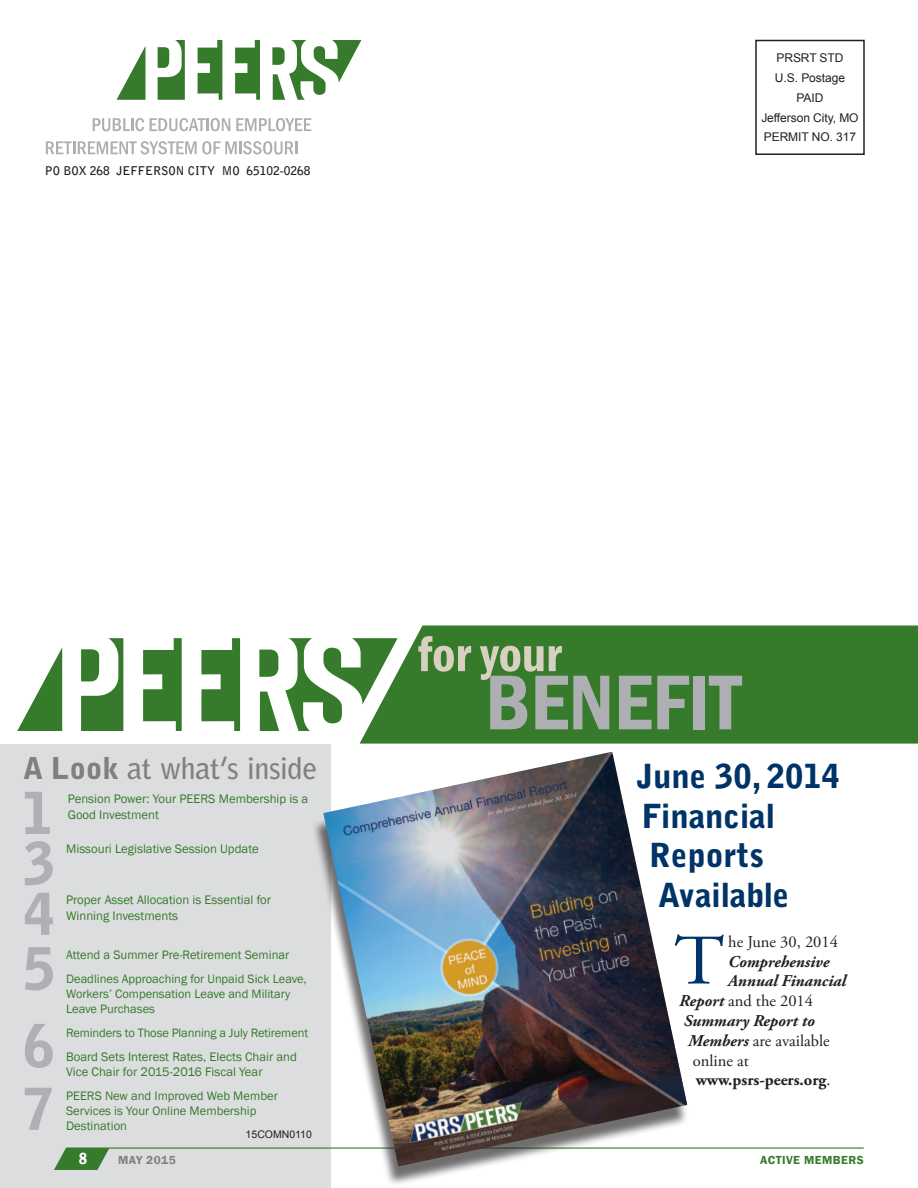
<style>
.page{position:relative;width:918px;height:1188px;background:#fff}
.page>*{position:absolute;margin:0;border:0;box-sizing:border-box;transform-origin:0 0}
.t1{font:600 condensed 80.4px "Franklin Gothic";color:#aeafb3}
.Body_PP{font:70.95px "Adobe Garamond Pro";color:#003367;scale:1.08 1}
.t2{font:900 57.45px "Bell Gothic Std";color:#b0afb3}
.t3{font:600 condensed 50.55px "Franklin Gothic";color:#d8d0c0}
.Header1{font:900 33px "Bell Gothic Std";color:#003367}
.t4{font:700 30px "Bell Gothic Std";letter-spacing:-.015em;color:#808083}
.Body_PP-2{font:16.5px "Adobe Garamond Pro";color:#231f20}
.Body_PP-3{font:italic 700 16.5px "Adobe Garamond Pro";color:#231f20}
.Body_PP-4{font:700 16.5px "Adobe Garamond Pro";color:#231f20}
.t5{font:600 condensed 16.5px "Franklin Gothic";color:#fff}
.t6{font:12.75px/15.3px "Franklin Gothic";color:#357b2b}
.t7{font:12.6px/15.1px "Franklin Gothic";color:#357b2b}
.t8{font:12.45px/15px "Franklin Gothic";color:#357b2b}
.t9{font:12px "Arial";letter-spacing:-.005em;color:#231f20}
.t10{font:700 12px "Bell Gothic Std";color:#231f20}
.t11{font:600 12px "Franklin Gothic";letter-spacing:.04em;color:#357b2b}
.t12{font:600 12px "Franklin Gothic";letter-spacing:.04em;color:#808083}
.Body_PP-5{font:10.5px "Arial";color:#231f20}
.s1{font-weight:900}
.s2{font-weight:700;font-style:italic}
.s3{font-weight:400}
</style>
<div class="page">
<div style="left:0;top:744px;width:330px;height:444px;background:#dcdddf"></div>
<svg style="left:143px;top:638px;width:39px;height:93px"></svg>
<svg style="left:201px;top:638px;width:39px;height:93px"></svg>
<svg style="left:81px;top:638px;width:42px;height:93px"></svg>
<svg style="left:17px;top:648px;width:45px;height:83px"></svg>
<svg style="left:285px;top:638px;width:75px;height:93px"></svg>
<svg style="left:260px;top:692px;width:19px;height:39px"></svg>
<svg style="left:259px;top:650px;width:19px;height:27px"></svg>
<div style="left:360px;top:626px;width:558px;height:118px;background:#357b2b"></div>
<div style="left:755px;top:40px;width:110px;height:115px;border:2px solid #231f20"></div>
<svg style="left:198px;top:40px;width:24px;height:60px"></svg>
<svg style="left:235px;top:40px;width:25px;height:60px"></svg>
<svg style="left:158px;top:40px;width:27px;height:60px"></svg>
<svg style="left:117px;top:47px;width:28px;height:53px"></svg>
<svg style="left:272px;top:40px;width:89px;height:60px"></svg>
<svg style="left:93px;top:118px;width:51px;height:13px"></svg>
<svg style="left:150px;top:118px;width:80px;height:13px"></svg>
<svg style="left:236px;top:118px;width:75px;height:13px"></svg>
<svg style="left:46px;top:141px;width:251px;height:14px"></svg>
<svg style="left:54px;top:1148px;width:55px;height:22px"></svg>
<hr style="left:66px;top:1148px;width:797px;height:1px;background:#357b2b">
<div style="left:311px;top:759px;width:378px;height:428px;background:#231f20;opacity:.65"></div>
<img style="left:323px;top:752px;width:364px;height:414px">
<p class="t10" style="left:45px;top:164px;width:267px">PO BOX 268 JEFFERSON CITY MO 65102-0268</p>
<p class="t9" style="left:776px;top:50px;width:69px">PRSRT STD</p>
<p class="t9" style="left:775px;top:70px;width:72px">U.S. Postage</p>
<p class="t9" style="left:797px;top:90px;width:28px">PAID</p>
<p class="t9" style="left:761px;top:109px;width:99px">Jefferson City, MO</p>
<p class="t9" style="left:764px;top:129px;width:94px">PERMIT NO. 317</p>
<p class="t4" style="left:23px;top:750px;width:296px"><span class="s1">A Look</span> at what’s inside</p>
<p class="t2" style="left:22px;top:780px;width:33px">1</p>
<p class="t6" style="left:68px;top:792px;width:242px">Pension Power: Your PEERS Membership is a<br>Good Investment</p>
<p class="t2" style="left:24px;top:830px;width:33px">3</p>
<p class="t6" style="left:66px;top:842px;width:194px">Missouri Legislative Session Update</p>
<p class="t2" style="left:24px;top:881px;width:33px">4</p>
<p class="t6" style="left:66px;top:893px;width:206px">Proper Asset Allocation is Essential for<br>Winning Investments</p>
<p class="t2" style="left:23px;top:935px;width:33px">5</p>
<p class="t7" style="left:66px;top:948px;width:225px">Attend a Summer Pre-Retirement Seminar</p>
<p class="t8" style="left:66px;top:972px;width:242px">Deadlines Approaching for Unpaid Sick Leave,<br>Workers’ Compensation Leave and Military<br>Leave Purchases</p>
<p class="t2" style="left:23px;top:1012px;width:33px">6</p>
<p class="t8" style="left:66px;top:1025px;width:244px">Reminders to Those Planning a July Retirement</p>
<p class="t6" style="left:66px;top:1049px;width:232px">Board Sets Interest Rates, Elects Chair and<br>Vice Chair for 2015-2016 Fiscal Year</p>
<p class="t2" style="left:22px;top:1076px;width:33px">7</p>
<p class="t7" style="left:66px;top:1088px;width:213px">PEERS New and Improved Web Member<br>Services is Your Online Membership<br>Destination</p>
<p class="Body_PP-5" style="left:246px;top:1128px;width:68px">15COMN0110</p>
<p class="t3" style="left:417px;top:620px;width:146px">for your</p>
<p class="t1" style="left:485px;top:649px;width:258px">BENEFIT</p>
<p class="Header1" style="left:637px;top:757px;width:205px">June 30, 2014</p>
<p class="Header1" style="left:642px;top:797px;width:135px">Financial</p>
<p class="Header1" style="left:649px;top:836px;width:116px">Reports</p>
<p class="Header1" style="left:658px;top:876px;width:133px">Available</p>
<p class="Body_PP" style="left:674px;top:918px;width:48px">T</p>
<p class="Body_PP-2" style="left:728px;top:932px;width:111px">he June 30, 2014</p>
<p class="Body_PP-3" style="left:728px;top:952px;width:103px">Comprehensive</p>
<p class="Body_PP-3" style="left:728px;top:972px;width:119px">Annual Financial</p>
<p class="Body_PP-2" style="left:679px;top:991px;width:135px"><span class="s2">Report</span> and the 2014</p>
<p class="Body_PP-3" style="left:684px;top:1011px;width:133px">Summary Report to</p>
<p class="Body_PP-2" style="left:688px;top:1031px;width:143px"><span class="s2">Members</span> are available</p>
<p class="Body_PP-2" style="left:693px;top:1051px;width:58px">online at</p>
<p class="Body_PP-4" style="left:696px;top:1071px;width:136px">www.psrs-peers.org<span class="s3">.</span></p>
<p class="t5" style="left:79px;top:1148px;width:10px">8</p>
<p class="t12" style="left:118px;top:1153px;width:59px">MAY 2015</p>
<p class="t11" style="left:760px;top:1153px;width:105px">ACTIVE MEMBERS</p>
</div>
